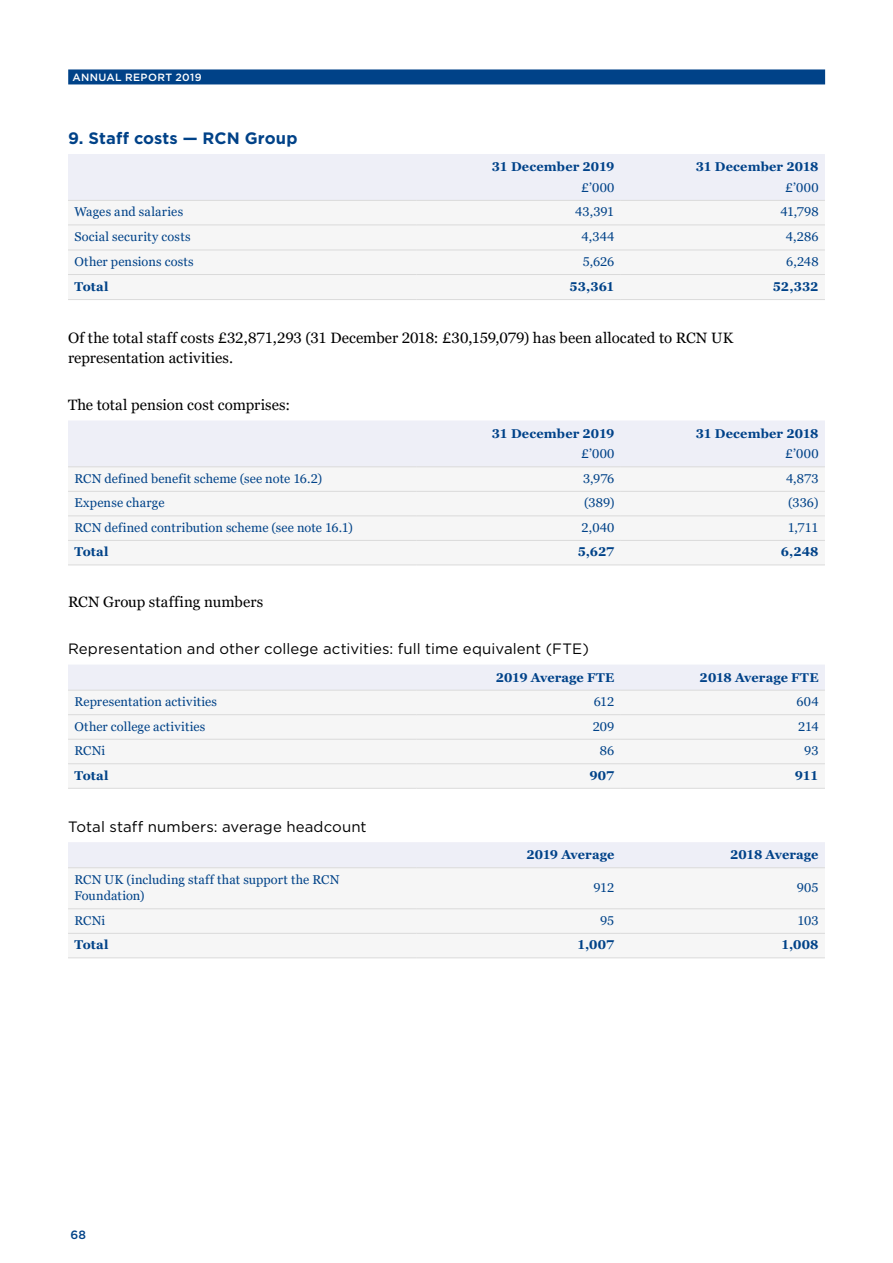
<style>
.page{position:relative;width:893px;height:1263px;background:#fff}
.page>*{position:absolute;margin:0;border:0;box-sizing:border-box;transform-origin:0 0}
.t1{font:700 16.5px "Gotham";letter-spacing:.005em;color:#004288}
.t2{font:15px/19.5px "Georgia Pro";letter-spacing:.005em;color:#000}
.t3{font:15px "Gotham";letter-spacing:.005em;color:#000}
.t4{font:12.75px/16.5px "Georgia Pro";letter-spacing:.01em;color:#004288}
.t5{font:700 12.75px "Georgia Pro";letter-spacing:.005em;color:#004289}
.t6{font:700 12.75px "Georgia Pro";color:#004288}
.t7{font:500 12px "Gotham";color:#004288}
.t8{font:500 10.5px "Gotham";letter-spacing:.04em;color:#fff}
</style>
<div class="page">
<div style="left:68px;top:69px;width:757px;height:15px;background:#004288"></div>
<div style="left:68px;top:154px;width:757px;height:46px;background:#eeeff7"></div>
<svg style="left:68px;top:224px;width:757px;height:26px;fill:#f6f6f6"></svg>
<hr style="left:68px;top:200px;width:349px;height:1px;background:#dadada">
<hr style="left:417px;top:200px;width:204px;height:1px;background:#dadada">
<hr style="left:621px;top:200px;width:204px;height:1px;background:#dadada">
<hr style="left:68px;top:225px;width:349px;height:1px;background:#dadada">
<hr style="left:417px;top:225px;width:204px;height:1px;background:#dadada">
<hr style="left:621px;top:225px;width:204px;height:1px;background:#dadada">
<hr style="left:68px;top:250px;width:349px;height:1px;background:#dadada">
<hr style="left:417px;top:250px;width:204px;height:1px;background:#dadada">
<hr style="left:621px;top:250px;width:204px;height:1px;background:#dadada">
<hr style="left:68px;top:274px;width:349px;height:1px;background:#dadada">
<hr style="left:417px;top:274px;width:204px;height:1px;background:#dadada">
<hr style="left:621px;top:274px;width:204px;height:1px;background:#dadada">
<hr style="left:68px;top:299px;width:349px;height:1px;background:#dadada">
<hr style="left:417px;top:299px;width:204px;height:1px;background:#dadada">
<hr style="left:621px;top:299px;width:204px;height:1px;background:#dadada">
<div style="left:68px;top:421px;width:757px;height:45px;background:#eeeff7"></div>
<div style="left:68px;top:467px;width:757px;height:73px;background:#f6f6f6"></div>
<hr style="left:68px;top:466px;width:349px;height:1px;background:#dadada">
<hr style="left:417px;top:466px;width:204px;height:1px;background:#dadada">
<hr style="left:621px;top:466px;width:204px;height:1px;background:#dadada">
<hr style="left:68px;top:491px;width:349px;height:1px;background:#dadada">
<hr style="left:417px;top:491px;width:204px;height:1px;background:#dadada">
<hr style="left:621px;top:491px;width:204px;height:1px;background:#dadada">
<hr style="left:68px;top:515px;width:349px;height:1px;background:#dadada">
<hr style="left:417px;top:515px;width:204px;height:1px;background:#dadada">
<hr style="left:621px;top:515px;width:204px;height:1px;background:#dadada">
<hr style="left:68px;top:540px;width:349px;height:1px;background:#dadada">
<hr style="left:417px;top:540px;width:204px;height:1px;background:#dadada">
<hr style="left:621px;top:540px;width:204px;height:1px;background:#dadada">
<hr style="left:68px;top:564px;width:349px;height:1px;background:#dadada">
<hr style="left:417px;top:564px;width:204px;height:1px;background:#dadada">
<hr style="left:621px;top:564px;width:204px;height:1px;background:#dadada">
<div style="left:68px;top:665px;width:757px;height:25px;background:#eeeff7"></div>
<div style="left:68px;top:715px;width:757px;height:73px;background:#f6f6f6"></div>
<hr style="left:68px;top:690px;width:349px;height:1px;background:#dadada">
<hr style="left:417px;top:690px;width:204px;height:1px;background:#dadada">
<hr style="left:621px;top:690px;width:204px;height:1px;background:#dadada">
<hr style="left:68px;top:714px;width:349px;height:1px;background:#dadada">
<hr style="left:417px;top:714px;width:204px;height:1px;background:#dadada">
<hr style="left:621px;top:714px;width:204px;height:1px;background:#dadada">
<hr style="left:68px;top:739px;width:349px;height:1px;background:#dadada">
<hr style="left:417px;top:739px;width:204px;height:1px;background:#dadada">
<hr style="left:621px;top:739px;width:204px;height:1px;background:#dadada">
<hr style="left:68px;top:763px;width:349px;height:1px;background:#dadada">
<hr style="left:417px;top:763px;width:204px;height:1px;background:#dadada">
<hr style="left:621px;top:763px;width:204px;height:1px;background:#dadada">
<hr style="left:68px;top:788px;width:349px;height:1px;background:#dadada">
<hr style="left:417px;top:788px;width:204px;height:1px;background:#dadada">
<hr style="left:621px;top:788px;width:204px;height:1px;background:#dadada">
<div style="left:68px;top:842px;width:757px;height:25px;background:#eeeff7"></div>
<div style="left:68px;top:868px;width:757px;height:65px;background:#f6f6f6"></div>
<hr style="left:68px;top:867px;width:349px;height:1px;background:#dadada">
<hr style="left:417px;top:867px;width:204px;height:1px;background:#dadada">
<hr style="left:621px;top:867px;width:204px;height:1px;background:#dadada">
<hr style="left:68px;top:908px;width:349px;height:1px;background:#dadada">
<hr style="left:417px;top:908px;width:204px;height:1px;background:#dadada">
<hr style="left:621px;top:908px;width:204px;height:1px;background:#dadada">
<hr style="left:68px;top:933px;width:349px;height:1px;background:#dadada">
<hr style="left:417px;top:933px;width:204px;height:1px;background:#dadada">
<hr style="left:621px;top:933px;width:204px;height:1px;background:#dadada">
<hr style="left:68px;top:957px;width:349px;height:1px;background:#dadada">
<hr style="left:417px;top:957px;width:204px;height:1px;background:#dadada">
<hr style="left:621px;top:957px;width:204px;height:1px;background:#dadada">
<p class="t8" style="left:72px;top:70px;width:131px">ANNUAL REPORT 2019</p>
<p class="t1" style="left:68px;top:127px;width:231px">9. Staff costs — RCN Group</p>
<p class="t5" style="left:492px;top:159px;width:124px">31 December 2019</p>
<p class="t4" style="left:581px;top:180px;width:35px">£’000</p>
<p class="t5" style="left:696px;top:159px;width:124px">31 December 2018</p>
<p class="t4" style="left:785px;top:180px;width:35px">£’000</p>
<p class="t4" style="left:74px;top:204px;width:110px">Wages and salaries</p>
<p class="t4" style="left:575px;top:204px;width:41px">43,391</p>
<p class="t4" style="left:781px;top:204px;width:39px">41,798</p>
<p class="t4" style="left:74px;top:229px;width:118px">Social security costs</p>
<p class="t4" style="left:582px;top:229px;width:34px">4,344</p>
<p class="t4" style="left:786px;top:229px;width:34px">4,286</p>
<p class="t4" style="left:74px;top:254px;width:121px">Other pensions costs</p>
<p class="t4" style="left:583px;top:254px;width:33px">5,626</p>
<p class="t4" style="left:786px;top:254px;width:34px">6,248</p>
<p class="t6" style="left:74px;top:279px;width:36px">Total</p>
<p class="t6" style="left:570px;top:279px;width:46px">53,361</p>
<p class="t6" style="left:773px;top:279px;width:47px">52,332</p>
<p class="t2" style="left:68px;top:329px;width:666px">Of the total staff costs £32,871,293 (31 December 2018: £30,159,079) has been allocated to RCN UK representation activities.</p>
<p class="t2" style="left:68px;top:396px;width:224px">The total pension cost comprises:</p>
<p class="t5" style="left:492px;top:426px;width:124px">31 December 2019</p>
<p class="t4" style="left:581px;top:446px;width:35px">£’000</p>
<p class="t5" style="left:696px;top:426px;width:124px">31 December 2018</p>
<p class="t4" style="left:785px;top:446px;width:35px">£’000</p>
<p class="t4" style="left:74px;top:471px;width:249px">RCN defined benefit scheme (see note 16.2)</p>
<p class="t4" style="left:583px;top:471px;width:33px">3,976</p>
<p class="t4" style="left:786px;top:471px;width:34px">4,873</p>
<p class="t4" style="left:74px;top:495px;width:92px">Expense charge</p>
<p class="t4" style="left:584px;top:495px;width:32px">(389)</p>
<p class="t4" style="left:788px;top:495px;width:32px">(336)</p>
<p class="t4" style="left:74px;top:520px;width:280px">RCN defined contribution scheme (see note 16.1)</p>
<p class="t4" style="left:582px;top:520px;width:34px">2,040</p>
<p class="t4" style="left:788px;top:520px;width:32px">1,711</p>
<p class="t6" style="left:74px;top:545px;width:36px">Total</p>
<p class="t6" style="left:578px;top:545px;width:38px">5,627</p>
<p class="t6" style="left:781px;top:545px;width:39px">6,248</p>
<p class="t2" style="left:68px;top:592px;width:197px">RCN Group staffing numbers</p>
<p class="t3" style="left:68px;top:639px;width:522px">Representation and other college activities: full time equivalent (FTE)</p>
<p class="t5" style="left:496px;top:670px;width:120px">2019 Average FTE</p>
<p class="t5" style="left:700px;top:670px;width:120px">2018 Average FTE</p>
<p class="t4" style="left:74px;top:694px;width:144px">Representation activities</p>
<p class="t4" style="left:594px;top:694px;width:22px">612</p>
<p class="t4" style="left:797px;top:694px;width:23px">604</p>
<p class="t4" style="left:74px;top:718px;width:132px">Other college activities</p>
<p class="t4" style="left:593px;top:718px;width:23px">209</p>
<p class="t4" style="left:798px;top:718px;width:22px">214</p>
<p class="t4" style="left:74px;top:743px;width:32px">RCNi</p>
<p class="t4" style="left:600px;top:743px;width:16px">86</p>
<p class="t4" style="left:804px;top:743px;width:16px">93</p>
<p class="t6" style="left:74px;top:768px;width:36px">Total</p>
<p class="t6" style="left:589px;top:768px;width:27px">907</p>
<p class="t6" style="left:795px;top:768px;width:25px">911</p>
<p class="t3" style="left:68px;top:817px;width:300px">Total staff numbers: average headcount</p>
<p class="t5" style="left:526px;top:847px;width:90px">2019 Average</p>
<p class="t5" style="left:730px;top:847px;width:90px">2018 Average</p>
<p class="t4" style="left:74px;top:872px;width:267px">RCN UK (including staff that support the RCN<br>Foundation)</p>
<p class="t4" style="left:594px;top:880px;width:22px">912</p>
<p class="t4" style="left:797px;top:880px;width:23px">905</p>
<p class="t4" style="left:74px;top:913px;width:32px">RCNi</p>
<p class="t4" style="left:600px;top:913px;width:16px">95</p>
<p class="t4" style="left:797px;top:913px;width:23px">103</p>
<p class="t6" style="left:74px;top:938px;width:36px">Total</p>
<p class="t6" style="left:577px;top:938px;width:39px">1,007</p>
<p class="t6" style="left:781px;top:938px;width:39px">1,008</p>
<p class="t7" style="left:70px;top:1227px;width:17px">68</p>
</div>
